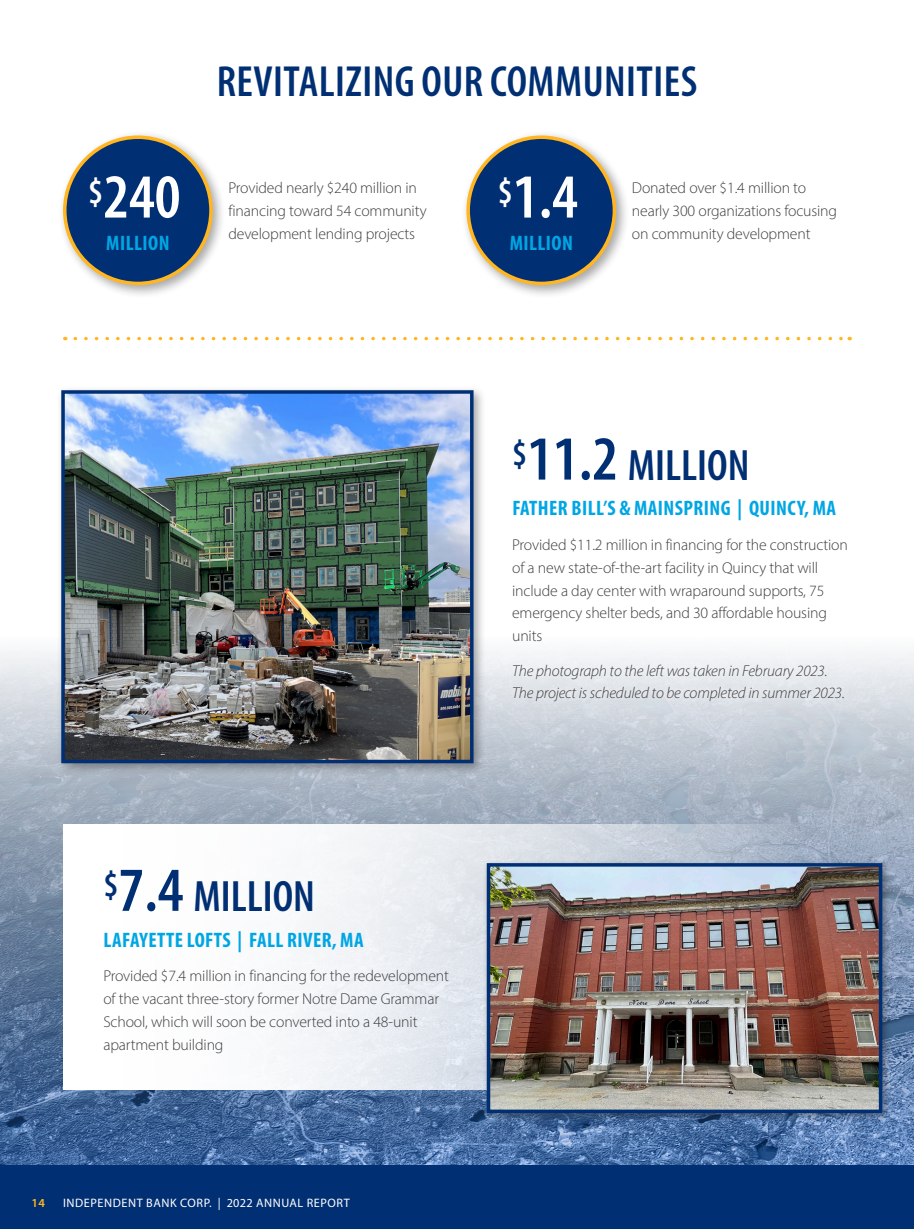
<style>
.page{position:relative;width:914px;height:1229px;background:#fff}
.page>*{position:absolute;margin:0;border:0;box-sizing:border-box;transform-origin:0 0}
.Pull_Quotes_-_blue{font:600 condensed 63px "Myriad Pro";color:#fff}
.Pull_Quotes_-_blue-2{font:600 condensed 44.1px "Myriad Pro";color:#002f73}
.Comm_Report_Titles{font:600 condensed 43.75px "Myriad Pro";letter-spacing:.01em;color:#002f73}
.Pull_Quotes_-_blue-3{font:700 condensed 21px "Myriad Pro";letter-spacing:.02em;color:#00a6e4}
.Body_Copy{font:300 15.75px/22.8px "Myriad Pro";letter-spacing:-.01em;color:#3e3e3f}
.Body_Copy-2{font:italic 300 15.75px/22.8px "Myriad Pro";letter-spacing:-.01em;color:#3e3e3f}
.t1{font:12.25px "Myriad Pro";letter-spacing:.045em;color:#fff}
.t2{font:600 12.25px "Myriad Pro";color:#ffb620}
.s1{font-size:63px}
</style>
<div class="page">
<svg style="left:0;top:650px;width:914px;height:516px;background:#899db9"></svg>
<div style="left:56px;top:385px;width:430px;height:391px;background:#231f20;opacity:.4"></div>
<img style="left:66px;top:395px;width:402px;height:363px">
<div style="left:61px;top:390px;width:412px;height:373px;border:4px solid #002f73"></div>
<div style="left:508px;top:659px;width:340px;height:47px;background:#fff;opacity:.75"></div>
<div style="left:57px;top:130px;width:169px;height:169px;background:#231f20;opacity:.4"></div>
<div style="left:65px;top:137px;width:146px;height:146px;background:#002f73;border-radius:50%"></div>
<div style="left:63px;top:135px;width:150px;height:150px;border:4px solid #ffb620;border-radius:50%"></div>
<div style="left:461px;top:130px;width:168px;height:169px;background:#231f20;opacity:.4"></div>
<div style="left:468px;top:137px;width:146px;height:146px;background:#002f73;border-radius:50%"></div>
<div style="left:466px;top:135px;width:150px;height:150px;border:4px solid #ffb620;border-radius:50%"></div>
<svg style="left:75px;top:337px;width:775px;height:3px"></svg>
<div style="left:63px;top:824px;width:747px;height:265px;background:linear-gradient(to right,#fff,#b1bccc)"></div>
<div style="left:483px;top:859px;width:408px;height:263px;background:#231f20;opacity:.4"></div>
<img style="left:491px;top:868px;width:386px;height:240px">
<div style="left:486px;top:863px;width:396px;height:250px;border:4px solid #002f73"></div>
<div style="left:0;top:1166px;width:914px;height:62px;background:#002f73"></div>
<p class="Pull_Quotes_-_blue" style="left:88px;top:158px;width:94px"><sup>$</sup>240</p>
<p class="Pull_Quotes_-_blue-3" style="left:106px;top:230px;width:65px">MILLION</p>
<p class="Comm_Report_Titles" style="left:217px;top:54px;width:482px">REVITALIZING OUR COMMUNITIES</p>
<p class="Body_Copy" style="left:228px;top:177px;width:199px">Provided nearly $240 million in financing toward 54 community development lending projects</p>
<p class="Pull_Quotes_-_blue" style="left:498px;top:158px;width:82px"><sup>$</sup>1.4</p>
<p class="Pull_Quotes_-_blue-3" style="left:509px;top:230px;width:65px">MILLION</p>
<p class="Body_Copy" style="left:632px;top:177px;width:207px">Donated over $1.4 million to nearly 300 organizations focusing on community development</p>
<p class="Pull_Quotes_-_blue-2" style="left:512px;top:438px;width:239px"><sup>$</sup><span class="s1">11.2</span> MILLION</p>
<p class="Pull_Quotes_-_blue-3" style="left:512px;top:495px;width:325px">FATHER BILL’S &amp; MAINSPRING | QUINCY, MA</p>
<p class="Body_Copy" style="left:512px;top:533px;width:337px">Provided $11.2 million in financing for the construction of a new state-of-the-art facility in Quincy that will include a day center with wraparound supports, 75 emergency shelter beds, and 30 affordable housing units</p>
<p class="Body_Copy-2" style="left:512px;top:659px;width:334px">The photograph to the left was taken in February 2023.<br>The project is scheduled to be completed in summer 2023.</p>
<p class="Pull_Quotes_-_blue-2" style="left:103px;top:869px;width:213px"><sup>$</sup><span class="s1">7.4</span> MILLION</p>
<p class="Pull_Quotes_-_blue-3" style="left:104px;top:926px;width:261px">LAFAYETTE LOFTS | FALL RIVER, MA</p>
<p class="Body_Copy" style="left:103px;top:964px;width:347px">Provided $7.4 million in financing for the redevelopment of the vacant three-story former Notre Dame Grammar School, which will soon be converted into a 48-unit apartment building</p>
<p class="t2" style="left:32px;top:1194px;width:15px">14</p>
<p class="t1" style="left:63px;top:1195px;width:288px">INDEPENDENT BANK CORP. | 2022 ANNUAL REPORT</p>
</div>
